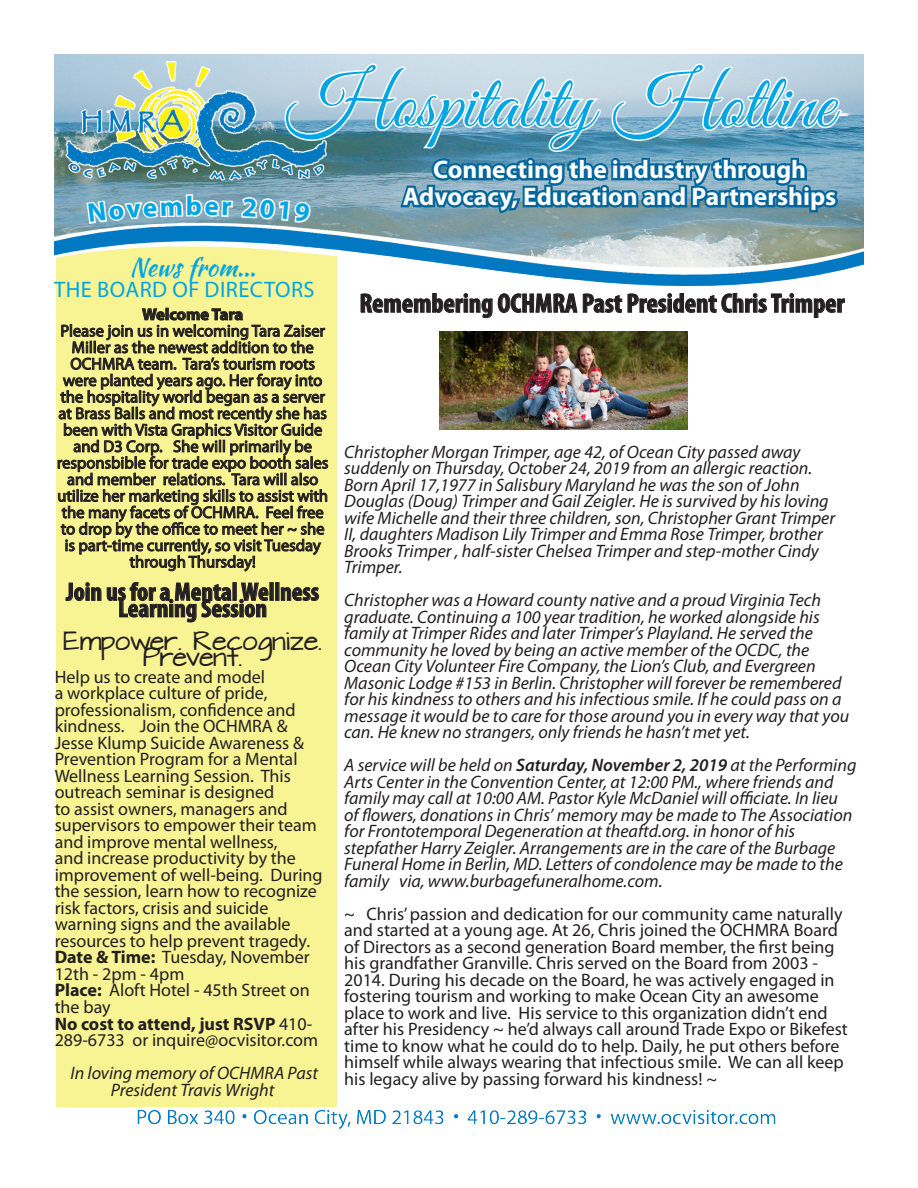
<style>
.page{position:relative;width:918px;height:1188px;background:#fff}
.page>*{position:absolute;margin:0;border:0;box-sizing:border-box;transform-origin:0 0}
.t1{font:76.5px "Great Vibes";color:#00a6e4}
.t2{font:700 condensed 27px "Myriad Pro";color:#231f20}
.t3{font:700 27px "Myriad Pro";color:#00a6e4}
.t4{font:700 25.5px "Myriad Pro";color:#fff}
.t5{font:700 condensed 25.5px "Myriad Pro";color:#231f20}
.t6{font:25.5px "Kaushan Script";color:#00a6e4}
.t7{font:22.5px/16.5px "Architects Daughter";color:#231f20;text-align:center}
.t8{font:22.5px "Myriad Pro";letter-spacing:.02em;color:#00a6e4}
.t9{font:italic 18px/16.5px "Myriad Pro";color:#231f20}
.t10{font:18px/16.5px "Myriad Pro";color:#231f20}
.t11{font:16.5px/16.5px "Myriad Pro";color:#231f20;text-align:center}
.t12{font:700 16.5px "Myriad Pro";color:#231f20}
.s1{font-weight:700}
.s2{font-weight:600}
</style>
<div class="page">
<img style="left:54px;top:54px;width:810px;height:1075px">
<svg style="left:57px;top:308px;width:271px;height:264px;background:#beba73"></svg>
<svg style="left:281px;top:587px;width:38px;height:14px"></svg>
<svg style="left:65px;top:582px;width:204px;height:41px;background:#c7c278"></svg>
<svg style="left:360px;top:293px;width:485px;height:25px"></svg>
<img style="left:440px;top:331px;width:248px;height:98px">
<svg style="left:85px;top:54px;width:758px;height:229px;background:#90b6c2"></svg>
<p class="t3" style="left:186px;top:188px;width:18px">b</p>
<p class="t1" style="left:286px;top:61px;width:549px">Hospitality Hotline</p>
<p class="t4" style="left:433px;top:153px;width:375px">Connecting the industry through</p>
<p class="t4" style="left:403px;top:180px;width:435px">Advocacy, Education and Partnerships</p>
<p class="t6" style="left:130px;top:248px;width:128px">News from...</p>
<p class="t8" style="left:54px;top:275px;width:262px">THE BOARD OF DIRECTORS</p>
<p class="t12" style="left:142px;top:304px;width:103px">Welcome Tara</p>
<p class="t11" style="left:57px;top:322px;width:273px">Please join us in welcoming Tara Zaiser Miller as the newest addition to the OCHMRA team. Tara’s tourism roots were planted years ago. Her foray into the hospitality world began as a server at Brass Balls and most recently she has been with Vista Graphics Visitor Guide and D3 Corp. She will primarily be responsbible for trade expo booth sales and member relations. Tara will also utilize her marketing skills to assist with the many facets of OCHMRA. Feel free to drop by the office to meet her ~ she is part-time currently, so visit Tuesday through Thursday!</p>
<p class="t5" style="left:66px;top:576px;width:254px">Join us for a Mental Wellness</p>
<p class="t5" style="left:118px;top:592px;width:150px">Learning Session</p>
<p class="t7" style="left:63px;top:635px;width:261px">Empower. Recognize.<br>Prevent.</p>
<p class="t10" style="left:55px;top:668px;width:269px">Help us to create and model<br>a workplace culture of pride, professionalism, confidence and kindness. Join the OCHMRA &amp;<br>Jesse Klump Suicide Awareness &amp;<br>Prevention Program for a Mental<br>Wellness Learning Session. This outreach seminar is designed<br>to assist owners, managers and supervisors to empower their team and improve mental wellness,<br>and increase productivity by the improvement of well-being. During the session, learn how to recognize risk factors, crisis and suicide warning signs and the available resources to help prevent tragedy.</p>
<p class="t10" style="left:55px;top:949px;width:257px"><span class="s1">Date &amp; Time:</span> Tuesday, November<br>12th - 2pm - 4pm</p>
<p class="t10" style="left:55px;top:982px;width:257px"><span class="s1">Place:</span> Aloft Hotel - 45th Street on the bay</p>
<p class="t10" style="left:55px;top:1015px;width:265px"><span class="s1">No cost to attend, just RSVP</span> 410-<br>289-6733 or inquire@ocvisitor.com</p>
<p class="t9" style="left:70px;top:1064px;width:249px;text-align:center">In loving memory of OCHMRA Past<br>President Travis Wright</p>
<p class="t2" style="left:360px;top:286px;width:486px">Remembering OCHMRA Past President Chris Trimper</p>
<p class="t9" style="left:344px;top:443px;width:492px">Christopher Morgan Trimper, age 42, of Ocean City passed away suddenly on Thursday, October 24, 2019 from an allergic reaction.<br>Born April 17,1977 in Salisbury Maryland he was the son of John Douglas (Doug) Trimper and Gail Zeigler. He is survived by his loving wife Michelle and their three children, son, Christopher Grant Trimper II, daughters Madison Lily Trimper and Emma Rose Trimper, brother Brooks Trimper , half-sister Chelsea Trimper and step-mother Cindy Trimper.</p>
<p class="t9" style="left:344px;top:592px;width:506px">Christopher was a Howard county native and a proud Virginia Tech graduate. Continuing a 100 year tradition, he worked alongside his family at Trimper Rides and later Trimper’s Playland. He served the community he loved by being an active member of the OCDC, the Ocean City Volunteer Fire Company, the Lion’s Club, and Evergreen Masonic Lodge #153 in Berlin. Christopher will forever be remembered for his kindness to others and his infectious smile. If he could pass on a message it would be to care for those around you in every way that you can. He knew no strangers, only friends he hasn’t met yet.</p>
<p class="t9" style="left:344px;top:757px;width:514px">A service will be held on <span class="s2">Saturday, November 2, 2019</span> at the Performing Arts Center in the Convention Center, at 12:00 PM., where friends and family may call at 10:00 AM. Pastor Kyle McDaniel will officiate. In lieu of flowers, donations in Chris’ memory may be made to The Association for Frontotemporal Degeneration at theaftd.org. in honor of his stepfather Harry Zeigler. Arrangements are in the care of the Burbage Funeral Home in Berlin, MD. Letters of condolence may be made to the family via, www.burbagefuneralhome.com.</p>
<p class="t10" style="left:344px;top:905px;width:505px">~ Chris’ passion and dedication for our community came naturally and started at a young age. At 26, Chris joined the OCHMRA Board of Directors as a second generation Board member, the first being his grandfather Granville. Chris served on the Board from 2003 - 2014. During his decade on the Board, he was actively engaged in fostering tourism and working to make Ocean City an awesome place to work and live. His service to this organization didn’t end after his Presidency ~ he’d always call around Trade Expo or Bikefest time to know what he could do to help. Daily, he put others before himself while always wearing that infectious smile. We can all keep his legacy alive by passing forward his kindness! ~</p>
</div>
